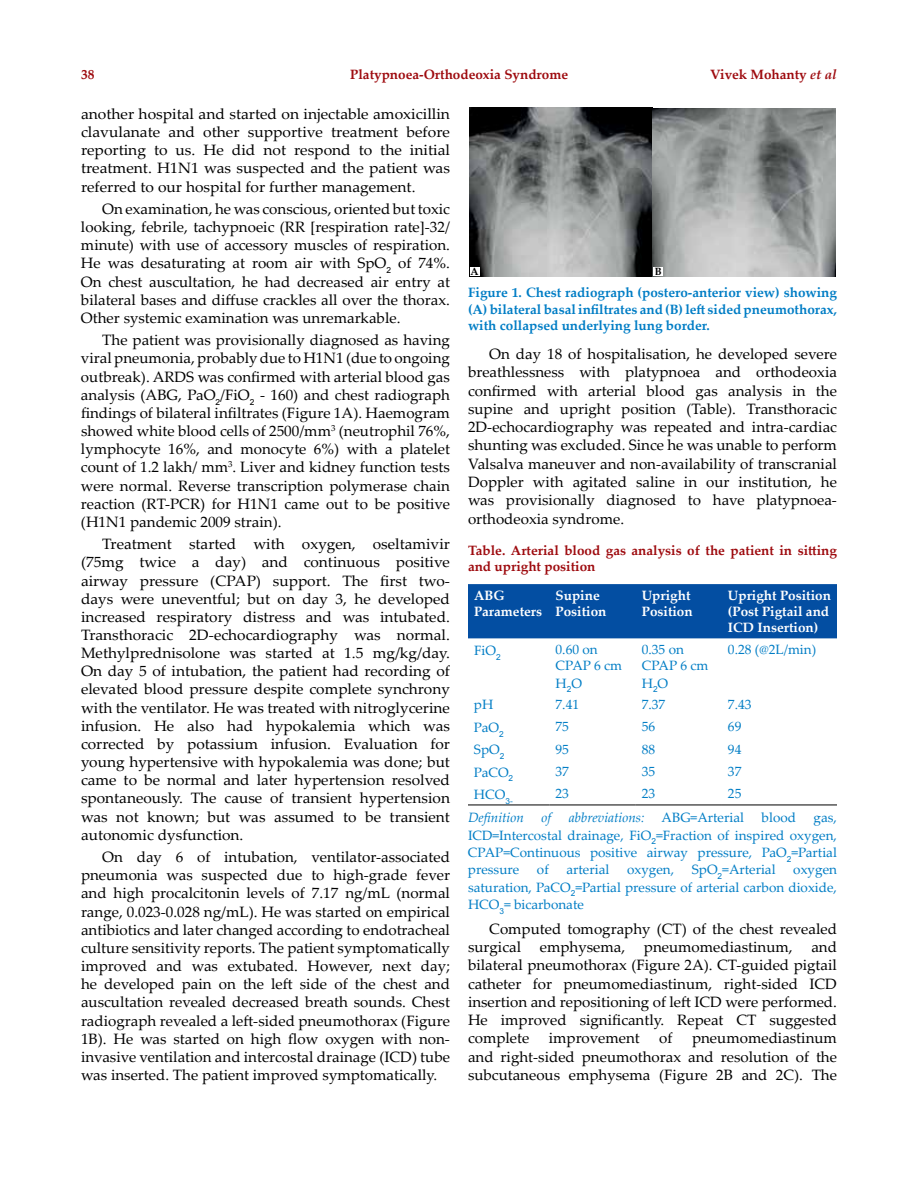
<style>
.page{position:relative;width:918px;height:1188px;background:#fff}
.page>*{position:absolute;margin:0;border:0;box-sizing:border-box;transform-origin:0 0}
.t1{font:15px/18.1px "Palatino Linotype";color:#000;text-align:justify}
.t2{font:15px/18.1px "Palatino Linotype";color:#000;text-align:justify;scale:1.04 1}
.t3{font:13.5px/17.4px "Palatino Linotype";color:#007dc5}
.t4{font:700 13.5px/16.5px "Palatino Linotype";color:#007dc5;text-align:justify}
.t5{font:700 13.5px/16.5px "Palatino Linotype";color:#9e0b0f}
.t6{font:700 13.5px/16.2px "Palatino Linotype";color:#fff}
.t7{font:italic 13.5px "Palatino Linotype";color:#007dc5}
.t8{font:700 10.5px "Palatino Linotype";color:#000}
.s1{font-style:italic}
</style>
<div class="page">
<img style="left:470px;top:108px;width:365px;height:168px">
<div style="left:468px;top:584px;width:369px;height:54px;background:#034ea2"></div>
<hr style="left:468px;top:805px;width:82px;height:1px;background:#000">
<hr style="left:550px;top:805px;width:86px;height:1px;background:#000">
<hr style="left:636px;top:805px;width:86px;height:1px;background:#000">
<hr style="left:722px;top:805px;width:115px;height:1px;background:#000">
<div style="left:470px;top:267px;width:9px;height:9px;background:#fff"></div>
<div style="left:654px;top:267px;width:9px;height:9px;background:#fff"></div>
<p class="t5" style="left:81px;top:66px;width:15px">38</p>
<p class="t5" style="left:350px;top:66px;width:219px">Platypnoea-Orthodeoxia Syndrome</p>
<p class="t5" style="left:710px;top:66px;width:128px">Vivek Mohanty <span class="s1">et al</span></p>
<p class="t2" style="left:81px;top:104px;width:356px">another hospital and started on injectable amoxicillin clavulanate and other supportive treatment before reporting to us. He did not respond to the initial treatment. H1N1 was suspected and the patient was referred to our hospital for further management.</p>
<p class="t1" style="left:81px;top:199px;width:371px;text-indent:21px">On examination, he was conscious, oriented but toxic looking, febrile, tachypnoeic (RR [respiration rate]-32/ minute) with use of accessory muscles of respiration.<br>He was desaturating at room air with SpO<sub>2</sub> of 74%.<br>On chest auscultation, he had decreased air entry at bilateral bases and diffuse crackles all over the thorax.<br>Other systemic examination was unremarkable.</p>
<p class="t1" style="left:81px;top:331px;width:371px;text-indent:21px">The patient was provisionally diagnosed as having viral pneumonia, probably due to H1N1 (due to ongoing outbreak). ARDS was confirmed with arterial blood gas analysis (ABG, PaO<sub>2</sub>/FiO<sub>2</sub> - 160) and chest radiograph findings of bilateral infiltrates (Figure 1A). Haemogram showed white blood cells of 2500/mm<sup>3</sup> (neutrophil 76%, lymphocyte 16%, and monocyte 6%) with a platelet count of 1.2 lakh/ mm<sup>3</sup>. Liver and kidney function tests were normal. Reverse transcription polymerase chain reaction (RT-PCR) for H1N1 came out to be positive (H1N1 pandemic 2009 strain).</p>
<p class="t1" style="left:81px;top:535px;width:371px;text-indent:21px">Treatment started with oxygen, oseltamivir (75mg twice a day) and continuous positive airway pressure (CPAP) support. The first two&shy;days were uneventful; but on day 3, he developed increased respiratory distress and was intubated.<br>Transthoracic 2D-echocardiography was normal.<br>Methylprednisolone was started at 1.5 mg/kg/day.<br>On day 5 of intubation, the patient had recording of elevated blood pressure despite complete synchrony with the ventilator. He was treated with nitroglycerine infusion. He also had hypokalemia which was corrected by potassium infusion. Evaluation for young hypertensive with hypokalemia was done; but came to be normal and later hypertension resolved spontaneously. The cause of transient hypertension was not known; but was assumed to be transient autonomic dysfunction.</p>
<p class="t1" style="left:81px;top:847px;width:371px;text-indent:21px">On day 6 of intubation, ventilator-associated pneumonia was suspected due to high-grade fever and high procalcitonin levels of 7.17 ng/mL (normal range, 0.023-0.028 ng/mL). He was started on empirical antibiotics and later changed according to endotracheal culture sensitivity reports. The patient symptomatically improved and was extubated. However, next day; he developed pain on the left side of the chest and auscultation revealed decreased breath sounds. Chest radiograph revealed a left-sided pneumothorax (Figure 1B). He was started on high flow oxygen with non&shy;invasive ventilation and intercostal drainage (ICD) tube was inserted. The patient improved symptomatically.</p>
<p class="t8" style="left:471px;top:264px;width:10px">A</p>
<p class="t8" style="left:655px;top:264px;width:8px">B</p>
<p class="t4" style="left:468px;top:284px;width:371px">Figure 1. Chest radiograph (postero-anterior view) showing (A) bilateral basal infiltrates and (B) left sided pneumothorax, with collapsed underlying lung border.</p>
<p class="t1" style="left:468px;top:344px;width:371px;text-indent:21px">On day 18 of hospitalisation, he developed severe breathlessness with platypnoea and orthodeoxia confirmed with arterial blood gas analysis in the supine and upright position (Table). Transthoracic 2D-echocardiography was repeated and intra-cardiac shunting was excluded. Since he was unable to perform Valsalva maneuver and non-availability of transcranial Doppler with agitated saline in our institution, he was provisionally diagnosed to have platypnoea&shy;orthodeoxia syndrome.</p>
<p class="t5" style="left:468px;top:542px;width:371px">Table. Arterial blood gas analysis of the patient in sitting and upright position</p>
<p class="t6" style="left:474px;top:587px;width:70px">ABG<br>Parameters</p>
<p class="t6" style="left:556px;top:587px;width:52px">Supine<br>Position</p>
<p class="t6" style="left:642px;top:587px;width:52px">Upright<br>Position</p>
<p class="t6" style="left:728px;top:587px;width:105px">Upright Position (Post Pigtail and<br>ICD Insertion)</p>
<p class="t3" style="left:474px;top:641px;width:28px">FiO<sub>2</sub></p>
<p class="t3" style="left:556px;top:641px;width:68px;line-height:16.6px">0.60 on<br>CPAP 6 cm<br>H<sub>2</sub>O</p>
<p class="t3" style="left:642px;top:641px;width:68px;line-height:16.6px">0.35 on<br>CPAP 6 cm<br>H<sub>2</sub>O</p>
<p class="t3" style="left:728px;top:640px;width:90px">0.28 (@2L/min)</p>
<p class="t3" style="left:474px;top:696px;width:21px">pH</p>
<p class="t3" style="left:556px;top:696px;width:25px">7.41</p>
<p class="t3" style="left:642px;top:696px;width:25px">7.37</p>
<p class="t3" style="left:728px;top:696px;width:25px">7.43</p>
<p class="t3" style="left:474px;top:718px;width:31px">PaO<sub>2</sub></p>
<p class="t3" style="left:556px;top:718px;width:15px">75</p>
<p class="t3" style="left:642px;top:718px;width:15px">56</p>
<p class="t3" style="left:728px;top:718px;width:15px">69</p>
<p class="t3" style="left:474px;top:740px;width:32px">SpO<sub>2</sub></p>
<p class="t3" style="left:556px;top:740px;width:15px">95</p>
<p class="t3" style="left:642px;top:740px;width:15px">88</p>
<p class="t3" style="left:728px;top:740px;width:15px">94</p>
<p class="t3" style="left:474px;top:763px;width:41px">PaCO<sub>2</sub></p>
<p class="t3" style="left:556px;top:762px;width:15px">37</p>
<p class="t3" style="left:642px;top:762px;width:15px">35</p>
<p class="t3" style="left:728px;top:762px;width:15px">37</p>
<p class="t3" style="left:474px;top:785px;width:40px">HCO<sub>3-</sub></p>
<p class="t3" style="left:556px;top:785px;width:15px">23</p>
<p class="t3" style="left:642px;top:785px;width:15px">23</p>
<p class="t3" style="left:728px;top:785px;width:15px">25</p>
<p class="t7" style="left:468px;top:808px;width:57px">Definition</p>
<p class="t7" style="left:542px;top:808px;width:11px">of</p>
<p class="t7" style="left:569px;top:808px;width:77px">abbreviations:</p>
<p class="t3" style="left:662px;top:808px;width:84px">ABG=Arterial</p>
<p class="t3" style="left:762px;top:808px;width:36px">blood</p>
<p class="t3" style="left:468px;top:808px;width:371px;text-align:justify;text-indent:346px">gas, ICD=Intercostal drainage, FiO<sub>2</sub>=Fraction of inspired oxygen, CPAP=Continuous positive airway pressure, PaO<sub>2</sub>=Partial pressure</p>
<p class="t3" style="left:537px;top:861px;width:13px">of</p>
<p class="t3" style="left:567px;top:861px;width:44px">arterial</p>
<p class="t3" style="left:627px;top:861px;width:49px">oxygen,</p>
<p class="t3" style="left:692px;top:861px;width:85px">SpO<sub>2</sub>=Arterial</p>
<p class="t3" style="left:468px;top:861px;width:371px;text-align:justify;text-indent:325px">oxygen saturation, PaCO<sub>2</sub>=Partial pressure of arterial carbon dioxide, HCO<sub>3</sub>= bicarbonate</p>
<p class="t1" style="left:468px;top:919px;width:371px;text-indent:21px">Computed tomography (CT) of the chest revealed surgical emphysema, pneumomediastinum, and bilateral pneumothorax (Figure 2A). CT-guided pigtail catheter for pneumomediastinum, right-sided ICD insertion and repositioning of left ICD were performed.<br>He improved significantly. Repeat CT suggested complete</p>
<p class="t1" style="left:549px;top:1029px;width:93px">improvement</p>
<p class="t1" style="left:659px;top:1029px;width:15px">of</p>
<p class="t1" style="left:468px;top:1029px;width:371px;text-indent:224px">pneumomediastinum and right-sided pneumothorax and resolution of the subcutaneous emphysema (Figure 2B and 2C). The</p>
</div>
